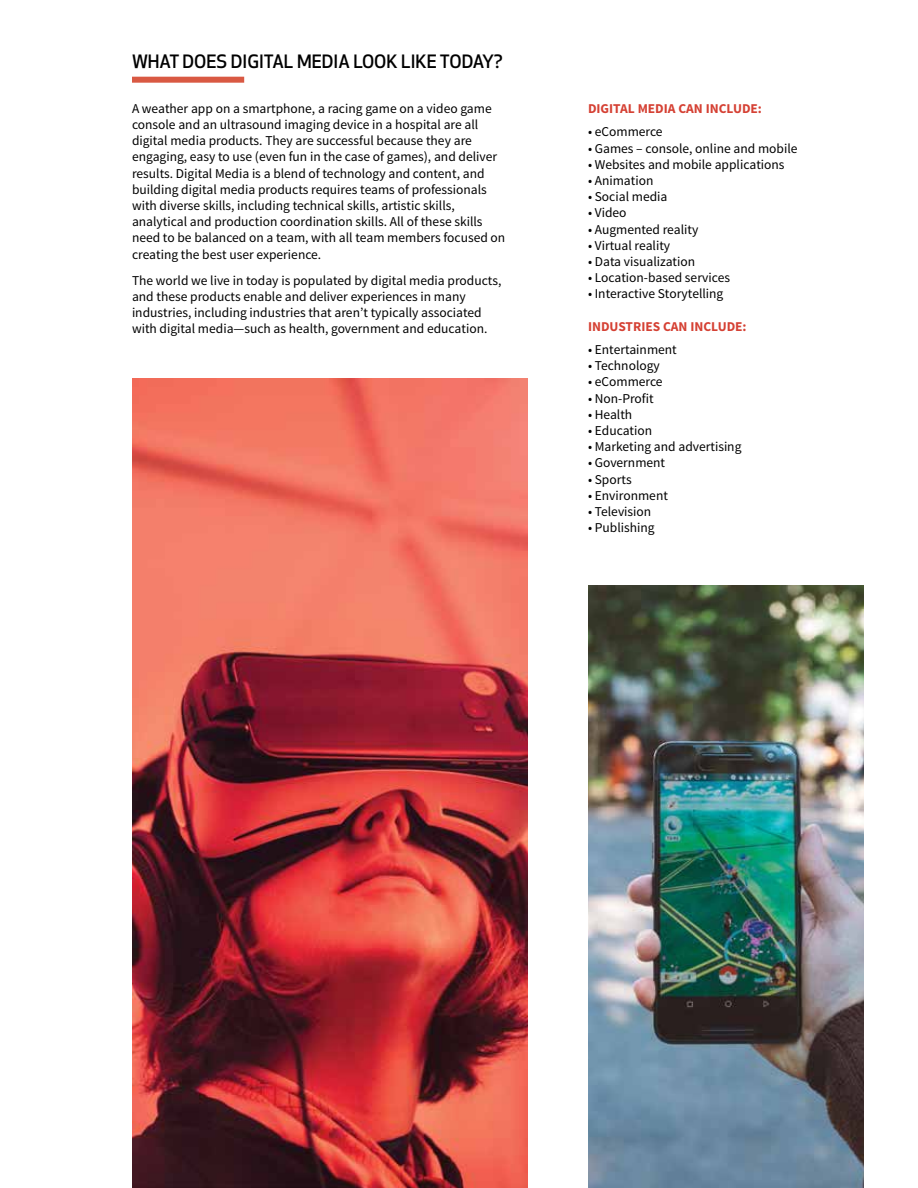
<style>
.page{position:relative;width:918px;height:1188px;background:#fff}
.page>*{position:absolute;margin:0;border:0;box-sizing:border-box;transform-origin:0 0}
.t1{font:500 18px "Apex New";color:#000}
.t2{font:13.5px/16.2px "Source Sans Pro";color:#000}
.t3{font:700 13.5px "Source Sans Pro";color:#d54134}
</style>
<div class="page">
<img style="left:132px;top:378px;width:396px;height:810px">
<img style="left:588px;top:585px;width:276px;height:603px">
<div style="left:132px;top:77px;width:112px;height:6px;background:#d95943"></div>
<h1 class="t1" style="left:132px;top:49px;width:372px">WHAT DOES DIGITAL MEDIA LOOK LIKE TODAY?</h1>
<p class="t2" style="left:132px;top:101px;width:375px">A weather app on a smartphone, a racing game on a video game console and an ultrasound imaging device in a hospital are all digital media products. They are successful because they are engaging, easy to use (even fun in the case of games), and deliver results. Digital Media is a blend of technology and content, and building digital media products requires teams of professionals with diverse skills, including technical skills, artistic skills, analytical and production coordination skills. All of these skills need to be balanced on a team, with all team members focused on creating the best user experience.</p>
<p class="t2" style="left:132px;top:272px;width:371px">The world we live in today is populated by digital media products, and these products enable and deliver experiences in many industries, including industries that aren’t typically associated with digital media—such as health, government and education.</p>
<p class="t3" style="left:588px;top:100px;width:175px">DIGITAL MEDIA CAN INCLUDE:</p>
<p class="t2" style="left:588px;top:124px;width:76px">• eCommerce</p>
<p class="t2" style="left:588px;top:140px;width:211px">• Games – console, online and mobile</p>
<p class="t2" style="left:588px;top:156px;width:198px">• Websites and mobile applications</p>
<p class="t2" style="left:588px;top:173px;width:67px">• Animation</p>
<p class="t2" style="left:588px;top:189px;width:81px">• Social media</p>
<p class="t2" style="left:588px;top:205px;width:40px">• Video</p>
<p class="t2" style="left:588px;top:221px;width:112px">• Augmented reality</p>
<p class="t2" style="left:588px;top:237px;width:84px">• Virtual reality</p>
<p class="t2" style="left:588px;top:254px;width:109px">• Data visualization</p>
<p class="t2" style="left:588px;top:270px;width:144px">• Location-based services</p>
<p class="t2" style="left:588px;top:286px;width:137px">• Interactive Storytelling</p>
<p class="t3" style="left:588px;top:318px;width:160px">INDUSTRIES CAN INCLUDE:</p>
<p class="t2" style="left:588px;top:342px;width:90px">• Entertainment</p>
<p class="t2" style="left:588px;top:358px;width:73px">• Technology</p>
<p class="t2" style="left:588px;top:374px;width:76px">• eCommerce</p>
<p class="t2" style="left:588px;top:390px;width:67px">• Non-Profit</p>
<p class="t2" style="left:588px;top:406px;width:46px">• Health</p>
<p class="t2" style="left:588px;top:423px;width:66px">• Education</p>
<p class="t2" style="left:588px;top:439px;width:155px">• Marketing and advertising</p>
<p class="t2" style="left:588px;top:455px;width:79px">• Government</p>
<p class="t2" style="left:588px;top:471px;width:45px">• Sports</p>
<p class="t2" style="left:588px;top:487px;width:81px">• Environment</p>
<p class="t2" style="left:588px;top:504px;width:65px">• Television</p>
<p class="t2" style="left:588px;top:520px;width:68px">• Publishing</p>
</div>
